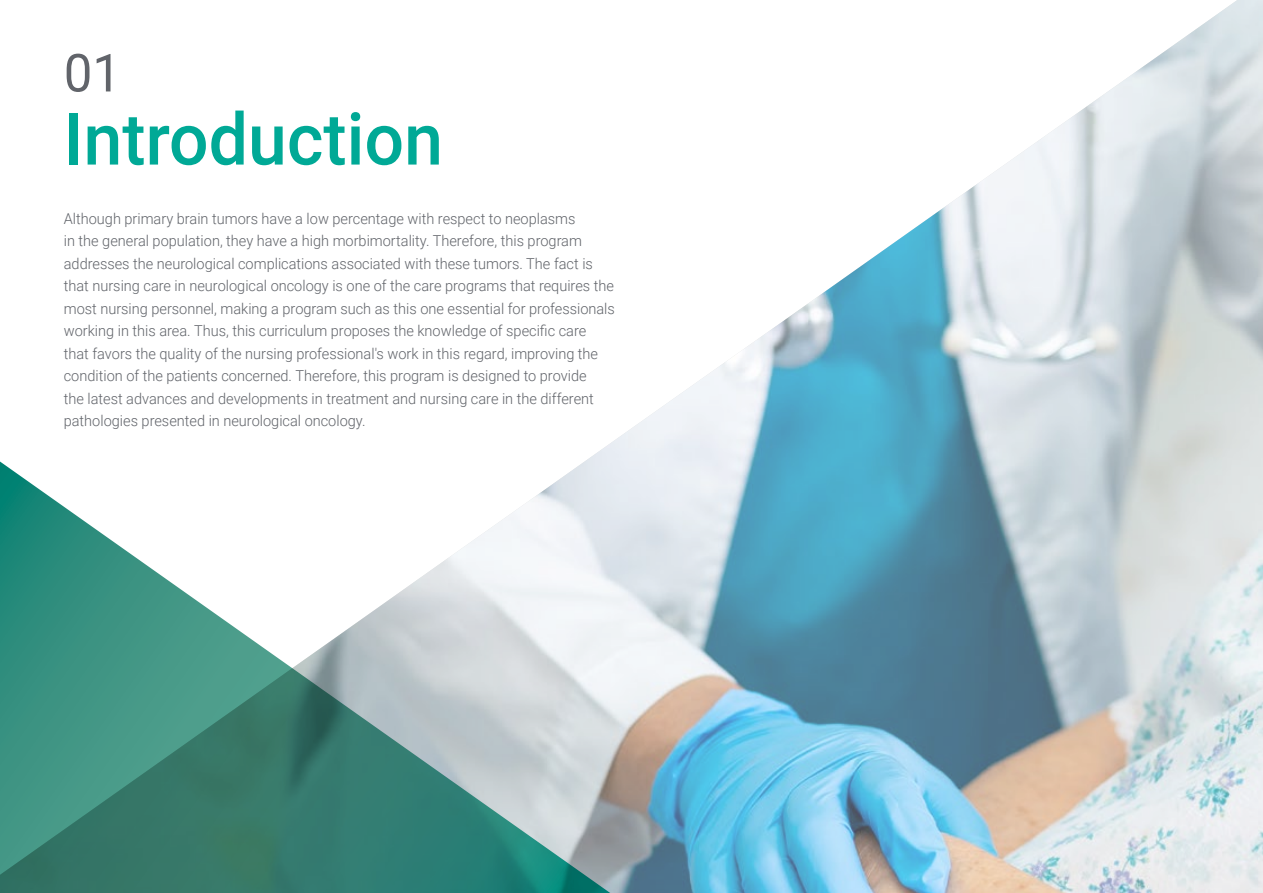
<style>
.page{position:relative;width:1263px;height:893px;background:#fff}
.page>*{position:absolute;margin:0;border:0;box-sizing:border-box;transform-origin:0 0}
.t1{font:500 72px "Roboto";color:#00a996}
.t2{font:52.5px "Roboto";color:#61646a}
.t3{font:300 15px/22.5px "Roboto";color:#61646a}
</style>
<div class="page">
<img style="left:607px;top:0;width:656px;height:893px">
<svg style="left:0;top:446px;width:640px;height:447px"></svg>
<h2 class="t2" style="left:64px;top:36px;width:59px">01</h2>
<h1 class="t1" style="left:64px;top:89px;width:381px">Introduction</h1>
<p class="t3" style="left:64px;top:207px;width:553px">Although primary brain tumors have a low percentage with respect to neoplasms<br>in the general population, they have a high morbimortality. Therefore, this program addresses the neurological complications associated with these tumors. The fact is that nursing care in neurological oncology is one of the care programs that requires the most nursing personnel, making a program such as this one essential for professionals working in this area. Thus, this curriculum proposes the knowledge of specific care that favors the quality of the nursing professional's work in this regard, improving the condition of the patients concerned. Therefore, this program is designed to provide<br>the latest advances and developments in treatment and nursing care in the different pathologies presented in neurological oncology.</p>
</div>
